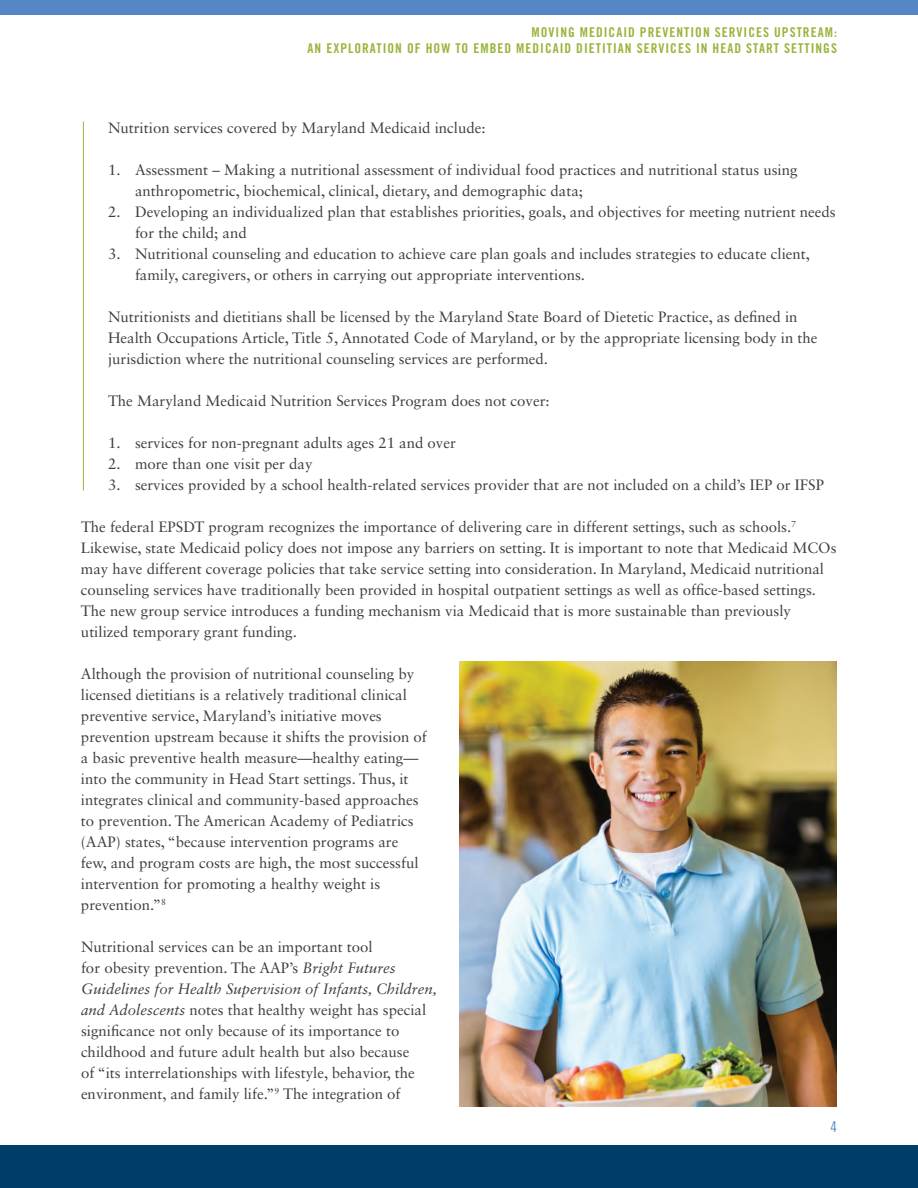
<style>
.page{position:relative;width:918px;height:1188px;background:#fff}
.page>*{position:absolute;margin:0;border:0;box-sizing:border-box;transform-origin:0 0}
.Main_body_bullets{font:15px/21px "Sabon LT Std";color:#3e3e3f}
.t1{font:15px "Trade Gothic LT Std Cn 18";color:#5786c5}
.t2{font:13.5px/16.2px "Trade Gothic LT Std Bd Cn 20";letter-spacing:.075em;color:#99b53c;text-align:right}
.s1{font-style:italic}
</style>
<div class="page">
<div style="left:0;top:0;width:918px;height:15px;background:#5786c5"></div>
<div style="left:0;top:1145px;width:918px;height:43px;background:#003e69"></div>
<img style="left:459px;top:662px;width:378px;height:445px">
<hr style="left:83px;top:122px;width:1px;height:368px;background:#99b53c">
<p class="t2" style="left:308px;top:24px;width:531px">MOVING MEDICAID PREVENTION SERVICES UPSTREAM:<br>AN EXPLORATION OF HOW TO EMBED MEDICAID DIETITIAN SERVICES IN HEAD START SETTINGS</p>
<p class="Main_body_bullets" style="left:108px;top:117px;width:379px">Nutrition services covered by Maryland Medicaid include:</p>
<p class="Main_body_bullets" style="left:135px;top:159px;width:664px;text-indent:-27px">1. Assessment – Making a nutritional assessment of individual food practices and nutritional status using anthropometric, biochemical, clinical, dietary, and demographic data;</p>
<p class="Main_body_bullets" style="left:135px;top:201px;width:702px;text-indent:-27px">2. Developing an individualized plan that establishes priorities, goals, and objectives for meeting nutrient needs for the child; and</p>
<p class="Main_body_bullets" style="left:135px;top:243px;width:677px;text-indent:-27px">3. Nutritional counseling and education to achieve care plan goals and includes strategies to educate client, family, caregivers, or others in carrying out appropriate interventions.</p>
<p class="Main_body_bullets" style="left:108px;top:306px;width:711px">Nutritionists and dietitians shall be licensed by the Maryland State Board of Dietetic Practice, as defined in<br>Health Occupations Article, Title 5, Annotated Code of Maryland, or by the appropriate licensing body in the jurisdiction where the nutritional counseling services are performed.</p>
<p class="Main_body_bullets" style="left:108px;top:390px;width:443px">The Maryland Medicaid Nutrition Services Program does not cover:</p>
<p class="Main_body_bullets" style="left:108px;top:432px;width:349px">1. services for non-pregnant adults ages 21 and over</p>
<p class="Main_body_bullets" style="left:108px;top:453px;width:206px">2. more than one visit per day</p>
<p class="Main_body_bullets" style="left:108px;top:474px;width:718px">3. services provided by a school health-related services provider that are not included on a child’s IEP or IFSP</p>
<p class="Main_body_bullets" style="left:81px;top:516px;width:757px">The federal EPSDT program recognizes the importance of delivering care in different settings, such as schools.<sup>7<br></sup>Likewise, state Medicaid policy does not impose any barriers on setting. It is important to note that Medicaid MCOs may have different coverage policies that take service setting into consideration. In Maryland, Medicaid nutritional counseling services have traditionally been provided in hospital outpatient settings as well as office-based settings.<br>The new group service introduces a funding mechanism via Medicaid that is more sustainable than previously utilized temporary grant funding.</p>
<p class="Main_body_bullets" style="left:81px;top:663px;width:347px">Although the provision of nutritional counseling by licensed dietitians is a relatively traditional clinical preventive service, Maryland’s initiative moves prevention upstream because it shifts the provision of a basic preventive health measure—healthy eating— into the community in Head Start settings. Thus, it integrates clinical and community-based approaches to prevention. The American Academy of Pediatrics (AAP) states, “because intervention programs are few, and program costs are high, the most successful intervention for promoting a healthy weight is prevention.”<sup>8</sup></p>
<p class="Main_body_bullets" style="left:81px;top:936px;width:357px">Nutritional services can be an important tool<br>for obesity prevention. The AAP’s <span class="s1">Bright Futures Guidelines for Health Supervision of Infants, Children, and Adolescents</span> notes that healthy weight has special significance not only because of its importance to childhood and future adult health but also because<br>of “its interrelationships with lifestyle, behavior, the environment, and family life.”<sup>9</sup> The integration of</p>
<p class="t1" style="left:830px;top:1118px;width:8px">4</p>
</div>
